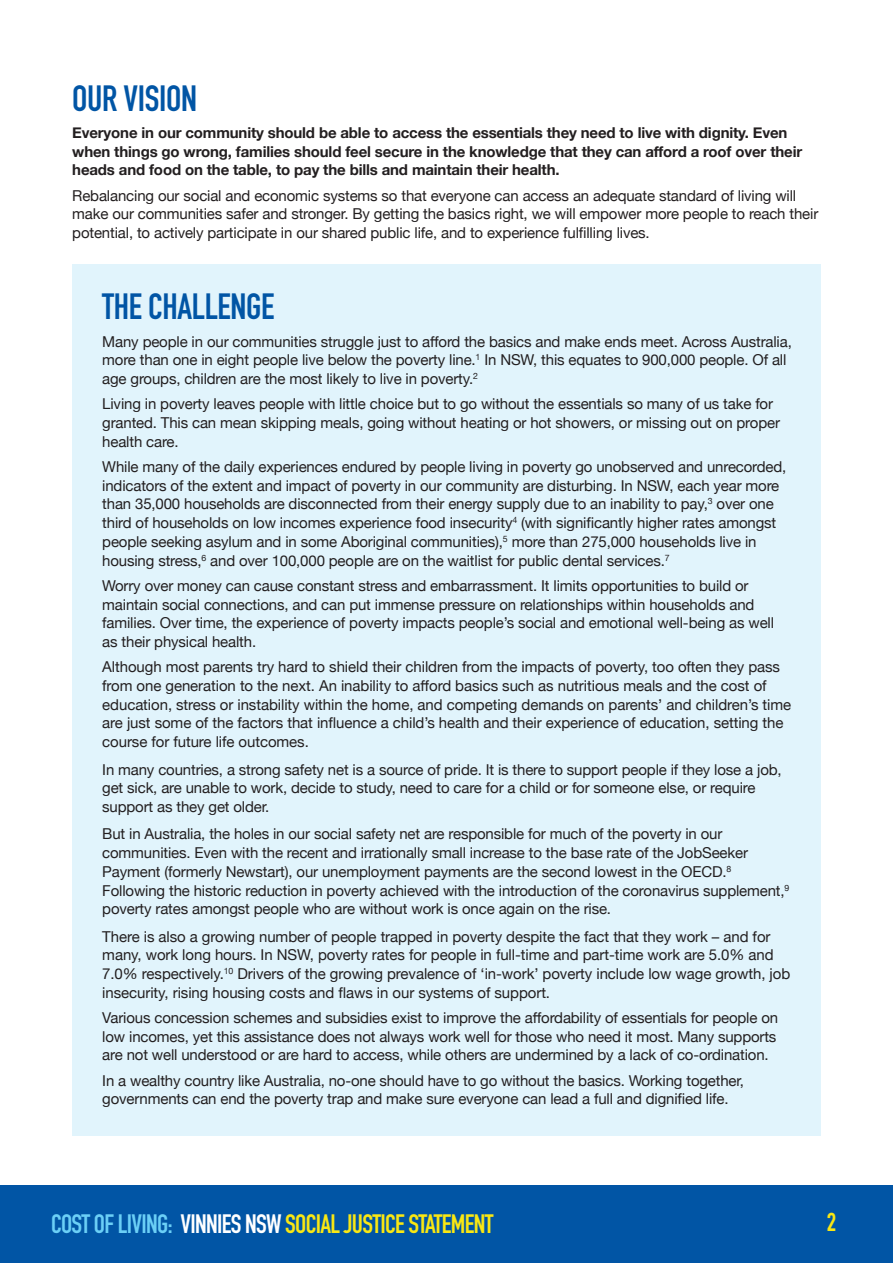
<style>
.page{position:relative;width:893px;height:1263px;background:#fff}
.page>*{position:absolute;margin:0;border:0;box-sizing:border-box;transform-origin:0 0}
.t1{font:700 36px "DIN Condensed";letter-spacing:-.01em;color:#0155a5}
.t2{font:700 26.25px "DIN Condensed";letter-spacing:-.025em;color:#f9e713}
.t3{font:700 25.5px "DIN Condensed";color:#f9e713}
.t4{font:15px/18.8px "Helvetica Neue";letter-spacing:-.01em;color:#231f20}
.t5{font:700 15px/18.8px "Helvetica Neue";letter-spacing:-.01em;color:#231f20}
.s1{color:#6bcff6}
.s2{color:#fff}
</style>
<div class="page">
<div style="left:0;top:1185px;width:893px;height:78px;background:#0155a5"></div>
<div style="left:72px;top:264px;width:749px;height:871px;background:#e1f4fc"></div>
<h1 class="t1" style="left:72px;top:74px;width:126px">OUR VISION</h1>
<p class="t5" style="left:72px;top:124px;width:731px">Everyone in our community should be able to access the essentials they need to live with dignity. Even when things go wrong, families should feel secure in the knowledge that they can afford a roof over their heads and food on the table, to pay the bills and maintain their health.</p>
<p class="t4" style="left:72px;top:187px;width:747px">Rebalancing our social and economic systems so that everyone can access an adequate standard of living will make our communities safer and stronger. By getting the basics right, we will empower more people to reach their potential, to actively participate in our shared public life, and to experience fulfilling lives.</p>
<h1 class="t1" style="left:102px;top:283px;width:174px">THE CHALLENGE</h1>
<p class="t4" style="left:102px;top:333px;width:691px">Many people in our communities struggle just to afford the basics and make ends meet. Across Australia, more than one in eight people live below the poverty line.<sup>1</sup> In NSW, this equates to 900,000 people. Of all age groups, children are the most likely to live in poverty.<sup>2</sup></p>
<p class="t4" style="left:102px;top:395px;width:679px">Living in poverty leaves people with little choice but to go without the essentials so many of us take for granted. This can mean skipping meals, going without heating or hot showers, or missing out on proper health care.</p>
<p class="t4" style="left:102px;top:458px;width:686px">While many of the daily experiences endured by people living in poverty go unobserved and unrecorded, indicators of the extent and impact of poverty in our community are disturbing. In NSW, each year more than 35,000 households are disconnected from their energy supply due to an inability to pay,<sup>3</sup> over one third of households on low incomes experience food insecurity<sup>4</sup> (with significantly higher rates amongst people seeking asylum and in some Aboriginal communities),<sup>5</sup> more than 275,000 households live in housing stress,<sup>6</sup> and over 100,000 people are on the waitlist for public dental services.<sup>7</sup></p>
<p class="t4" style="left:102px;top:577px;width:673px">Worry over money can cause constant stress and embarrassment. It limits opportunities to build or maintain social connections, and can put immense pressure on relationships within households and families. Over time, the experience of poverty impacts people’s social and emotional well-being as well as their physical health.</p>
<p class="t4" style="left:102px;top:658px;width:690px">Although most parents try hard to shield their children from the impacts of poverty, too often they pass from one generation to the next. An inability to afford basics such as nutritious meals and the cost of education, stress or instability within the home, and competing demands on parents’ and children’s time are just some of the factors that influence a child’s health and their experience of education, setting the course for future life outcomes.</p>
<p class="t4" style="left:102px;top:761px;width:681px">In many countries, a strong safety net is a source of pride. It is there to support people if they lose a job, get sick, are unable to work, decide to study, need to care for a child or for someone else, or require support as they get older.</p>
<p class="t4" style="left:102px;top:825px;width:689px">But in Australia, the holes in our social safety net are responsible for much of the poverty in our communities. Even with the recent and irrationally small increase to the base rate of the JobSeeker Payment (formerly Newstart), our unemployment payments are the second lowest in the OECD.<sup>8<br></sup>Following the historic reduction in poverty achieved with the introduction of the coronavirus supplement,<sup>9 </sup>poverty rates amongst people who are without work is once again on the rise.</p>
<p class="t4" style="left:102px;top:928px;width:689px">There is also a growing number of people trapped in poverty despite the fact that they work – and for many, work long hours. In NSW, poverty rates for people in full-time and part-time work are 5.0% and 7.0% respectively.<sup>10</sup> Drivers of the growing prevalence of ‘in-work’ poverty include low wage growth, job insecurity, rising housing costs and flaws in our systems of support.</p>
<p class="t4" style="left:102px;top:1009px;width:677px;text-align:justify">Various concession schemes and subsidies exist to improve the affordability of essentials for people on low incomes, yet this assistance does not always work well for those who need it most. Many supports are not well understood or are hard to access, while others are undermined by a lack of co-ordination.</p>
<p class="t4" style="left:102px;top:1072px;width:643px">In a wealthy country like Australia, no-one should have to go without the basics. Working together, governments can end the poverty trap and make sure everyone can lead a full and dignified life.</p>
<h2 class="t2" style="left:51px;top:1206px;width:444px"><span class="s1">COST OF LIVING:</span> <span class="s2">VINNIES NSW</span> SOCIAL JUSTICE STATEMENT</h2>
<h3 class="t3" style="left:827px;top:1205px;width:11px">2</h3>
</div>
